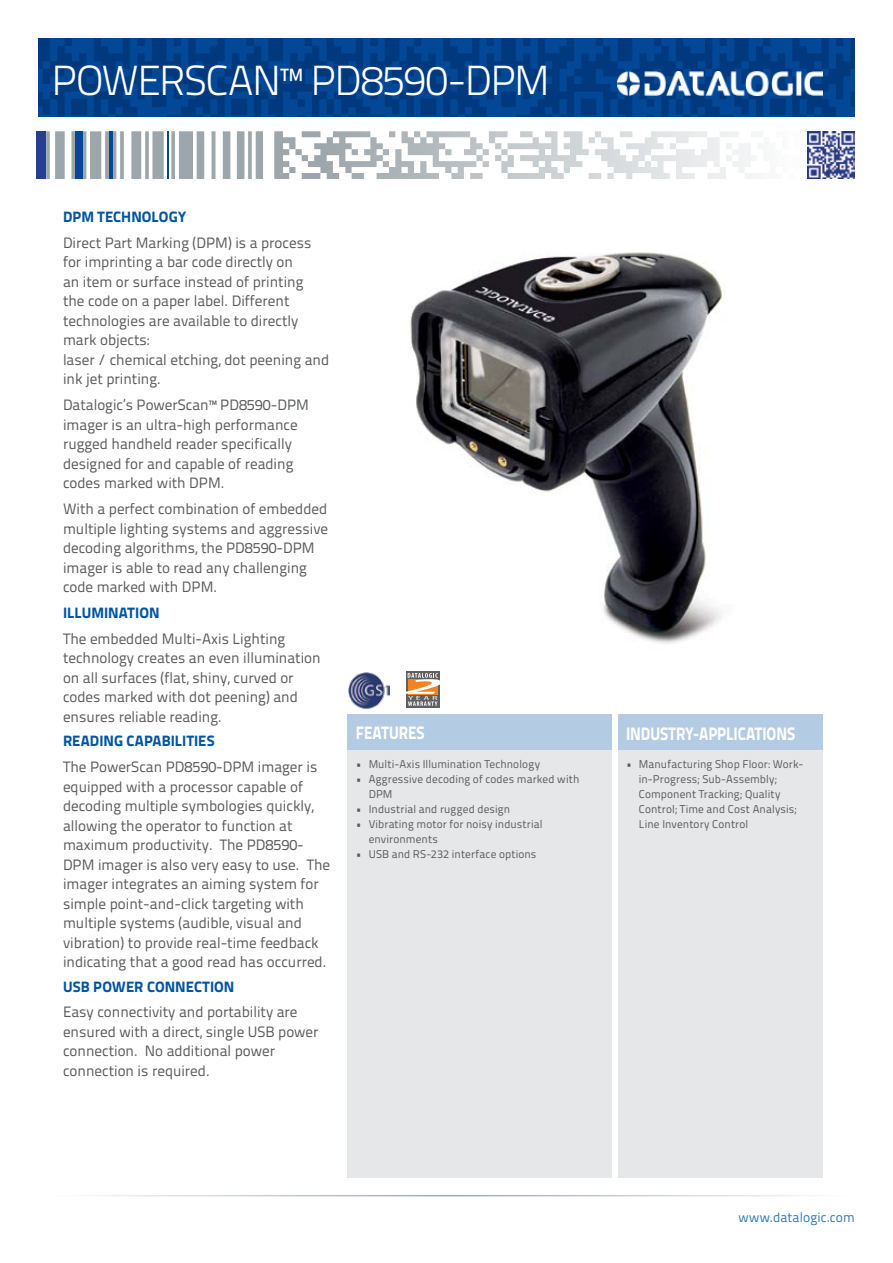
<style>
.page{position:relative;width:893px;height:1263px;background:#fff}
.page>*{position:absolute;margin:0;border:0;box-sizing:border-box;transform-origin:0 0}
.t1{font:300 42px "Titillium Text 22 L";letter-spacing:-.025em;color:#fff}
.t2{font:800 18px "Titillium Text 22 L";letter-spacing:-.005em;color:#fff;scale:.85 1}
.t3{font:15px/19.5px "Titillium Text 22 L";color:#58595b}
.t4{font:800 15px "Titillium Text 22 L";letter-spacing:.005em;color:#0054a4}
.t5{font:13.5px "Titillium Text 22 L";letter-spacing:.005em;color:#3377b6}
.t6{font:11.25px/15px "Titillium Text 22 L";letter-spacing:.01em;color:#58595b}
</style>
<div class="page">
<svg style="left:38px;top:38px;width:817px;height:79px;background:#023f89"></svg>
<svg style="left:302px;top:131px;width:453px;height:48px"></svg>
<hr style="left:167px;top:131px;width:2px;height:48px;background:#034797">
<div style="left:75px;top:131px;width:7px;height:48px;background:#034797"></div>
<hr style="left:109px;top:131px;width:4px;height:48px;background:#034797">
<div style="left:37px;top:131px;width:9px;height:48px;background:#25408f"></div>
<hr style="left:45px;top:1195px;width:803px;height:1px;background:#9da3aa">
<div style="left:348px;top:714px;width:264px;height:36px;background:#b3cce4"></div>
<div style="left:618px;top:714px;width:204px;height:36px;background:#b3cce4"></div>
<div style="left:348px;top:750px;width:264px;height:428px;background:#e6e7e8"></div>
<div style="left:618px;top:750px;width:204px;height:428px;background:#e6e7e8"></div>
<img style="left:618px;top:72px;width:204px;height:23px">
<img style="left:807px;top:131px;width:48px;height:48px">
<img style="left:348px;top:672px;width:42px;height:37px">
<div style="left:406px;top:671px;width:33px;height:37px;background:#5f6062"></div>
<svg style="left:406px;top:673px;width:34px;height:33px"></svg>
<img style="left:410px;top:252px;width:315px;height:392px">
<h1 class="t1" style="left:51px;top:50px;width:500px">POWERSCAN™ PD8590-DPM</h1>
<p class="t4" style="left:63px;top:205px;width:125px">DPM TECHNOLOGY</p>
<p class="t3" style="left:63px;top:232px;width:268px">Direct Part Marking (DPM) is a process for imprinting a bar code directly on<br>an item or surface instead of printing<br>the code on a paper label. Different technologies are available to directly mark objects:<br>laser / chemical etching, dot peening and ink jet printing.</p>
<p class="t3" style="left:63px;top:394px;width:247px">Datalogic’s PowerScan™ PD8590-DPM imager is an ultra-high performance rugged handheld reader specifically designed for and capable of reading codes marked with DPM.</p>
<p class="t3" style="left:63px;top:498px;width:267px">With a perfect combination of embedded multiple lighting systems and aggressive decoding algorithms, the PD8590-DPM imager is able to read any challenging code marked with DPM.</p>
<p class="t4" style="left:63px;top:601px;width:98px">ILLUMINATION</p>
<p class="t3" style="left:63px;top:628px;width:259px">The embedded Multi-Axis Lighting technology creates an even illumination on all surfaces (flat, shiny, curved or codes marked with dot peening) and ensures reliable reading.</p>
<p class="t4" style="left:63px;top:729px;width:153px">READING CAPABILITIES</p>
<p class="t3" style="left:63px;top:756px;width:269px">The PowerScan PD8590-DPM imager is equipped with a processor capable of decoding multiple symbologies quickly, allowing the operator to function at maximum productivity. The PD8590- DPM imager is also very easy to use. The imager integrates an aiming system for simple point-and-click targeting with multiple systems (audible, visual and vibration) to provide real-time feedback indicating that a good read has occurred.</p>
<p class="t4" style="left:63px;top:974px;width:173px">USB POWER CONNECTION</p>
<p class="t3" style="left:63px;top:1002px;width:257px">Easy connectivity and portability are ensured with a direct, single USB power connection. No additional power connection is required.</p>
<p class="t2" style="left:356px;top:719px;width:82px">FEATURES</p>
<p class="t2" style="left:626px;top:719px;width:200px">INDUSTRY-APPLICATIONS</p>
<p class="t6" style="left:356px;top:756px;width:186px">• Multi-Axis Illumination Technology</p>
<p class="t6" style="left:369px;top:771px;width:212px;text-indent:-13px">• Aggressive decoding of codes marked with<br>DPM</p>
<p class="t6" style="left:356px;top:801px;width:156px">• Industrial and rugged design</p>
<p class="t6" style="left:369px;top:816px;width:175px;text-indent:-13px">• Vibrating motor for noisy industrial environments</p>
<p class="t6" style="left:356px;top:846px;width:182px">• USB and RS-232 interface options</p>
<p class="t6" style="left:639px;top:756px;width:166px;text-indent:-13px">• Manufacturing Shop Floor: Work&shy;in-Progress; Sub-Assembly;<br>Component Tracking; Quality<br>Control; Time and Cost Analysis;<br>Line Inventory Control</p>
<p class="t5" style="left:738px;top:1207px;width:118px">www.datalogic.com</p>
</div>
